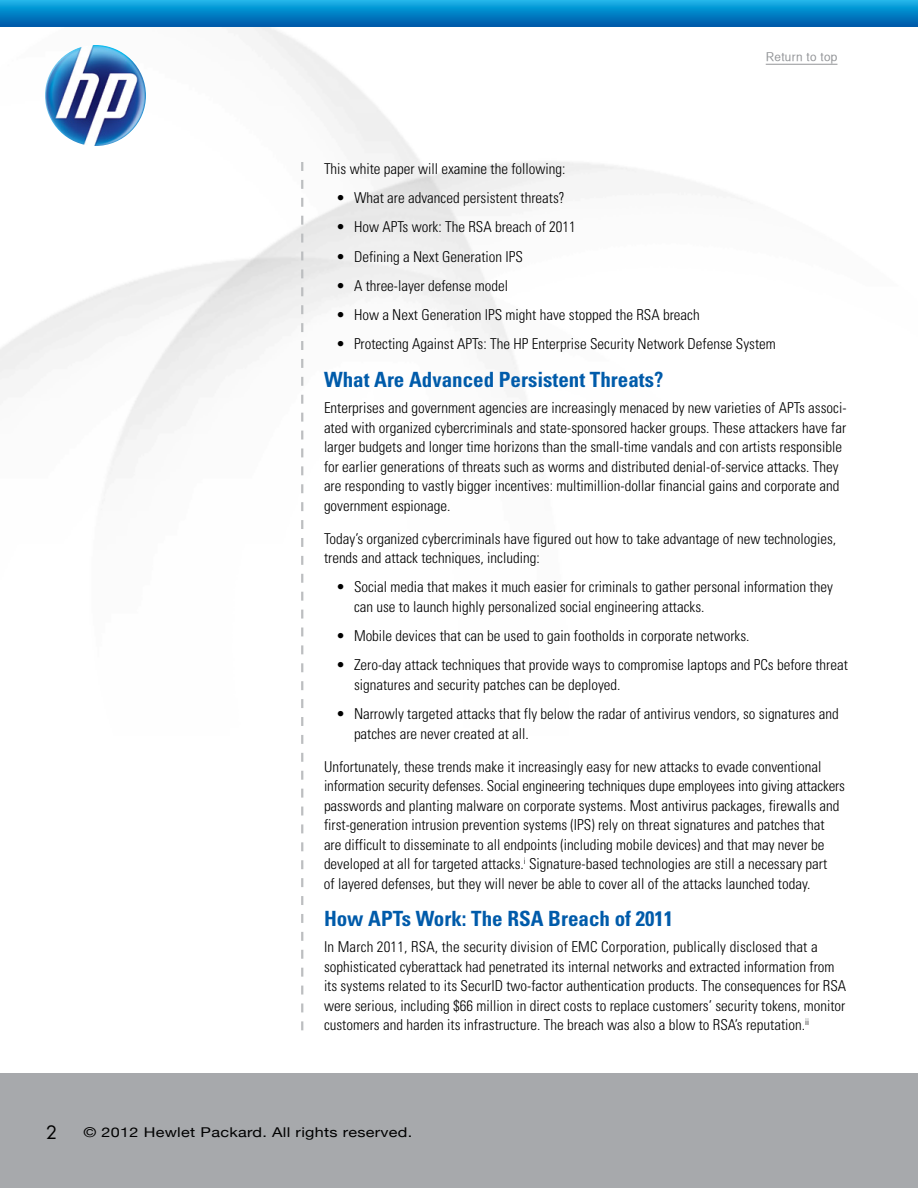
<style>
.page{position:relative;width:918px;height:1188px;background:#fff}
.page>*{position:absolute;margin:0;border:0;box-sizing:border-box;transform-origin:0 0}
.t1{font:700 condensed 21px "Univers";color:#005baa}
.t2{font:18px "Futura";color:#000}
.t3{font:300 condensed 15px/19.5px "Univers";color:#000}
.t4{font:13.5px "Helvetica Neue";letter-spacing:.02em;color:#000;scale:1.2 1}
.t5{font:12px "Helvetica CY Plain";letter-spacing:.02em;color:#939598;scale:1.2 1}
</style>
<div class="page">
<div style="left:0;top:1073px;width:918px;height:115px;background:#a7a9ac"></div>
<hr style="left:766px;top:64px;width:71px;height:1px;background:#939598">
<img style="left:45px;top:45px;width:101px;height:101px;border-radius:50px">
<svg style="left:0;top:0;width:918px;height:27px;background:#0684c7"></svg>
<svg style="left:301px;top:162px;width:2px;height:868px"></svg>
<p class="t5" style="left:766px;top:50px;width:61px">Return to top</p>
<p class="t3" style="left:324px;top:159px;width:243px">This white paper will examine the following:</p>
<p class="t3" style="left:336px;top:188px;width:230px">• What are advanced persistent threats?</p>
<p class="t3" style="left:336px;top:217px;width:241px">• How APTs work: The RSA breach of 2011</p>
<p class="t3" style="left:336px;top:247px;width:189px">• Defining a Next Generation IPS</p>
<p class="t3" style="left:336px;top:276px;width:174px">• A three-layer defense model</p>
<p class="t3" style="left:336px;top:305px;width:365px">• How a Next Generation IPS might have stopped the RSA breach</p>
<p class="t3" style="left:336px;top:334px;width:441px">• Protecting Against APTs: The HP Enterprise Security Network Defense System</p>
<h1 class="t1" style="left:324px;top:367px;width:341px">What Are Advanced Persistent Threats?</h1>
<p class="t3" style="left:324px;top:398px;width:524px">Enterprises and government agencies are increasingly menaced by new varieties of APTs associ&shy;ated with organized cybercriminals and state-sponsored hacker groups. These attackers have far larger budgets and longer time horizons than the small-time vandals and con artists responsible for earlier generations of threats such as worms and distributed denial-of-service attacks. They are responding to vastly bigger incentives: multimillion-dollar financial gains and corporate and government espionage.</p>
<p class="t3" style="left:324px;top:529px;width:514px">Today’s organized cybercriminals have figured out how to take advantage of new technologies, trends and attack techniques, including:</p>
<p class="t3" style="left:354px;top:577px;width:480px;text-indent:-18px">• Social media that makes it much easier for criminals to gather personal information they can use to launch highly personalized social engineering attacks.</p>
<p class="t3" style="left:336px;top:626px;width:415px">• Mobile devices that can be used to gain footholds in corporate networks.</p>
<p class="t3" style="left:354px;top:655px;width:495px;text-indent:-18px">• Zero-day attack techniques that provide ways to compromise laptops and PCs before threat signatures and security patches can be deployed.</p>
<p class="t3" style="left:354px;top:704px;width:486px;text-indent:-18px">• Narrowly targeted attacks that fly below the radar of antivirus vendors, so signatures and patches are never created at all.</p>
<p class="t3" style="left:324px;top:757px;width:523px">Unfortunately, these trends make it increasingly easy for new attacks to evade conventional information security defenses. Social engineering techniques dupe employees into giving attackers passwords and planting malware on corporate systems. Most antivirus packages, firewalls and first-generation intrusion prevention systems (IPS) rely on threat signatures and patches that are difficult to disseminate to all endpoints (including mobile devices) and that may never be developed at all for targeted attacks.<sup>i</sup> Signature-based technologies are still a necessary part<br>of layered defenses, but they will never be able to cover all of the attacks launched today.</p>
<h1 class="t1" style="left:324px;top:906px;width:351px">How APTs Work: The RSA Breach of 2011</h1>
<p class="t3" style="left:324px;top:937px;width:524px">In March 2011, RSA, the security division of EMC Corporation, publically disclosed that a sophisticated cyberattack had penetrated its internal networks and extracted information from its systems related to its SecurID two-factor authentication products. The consequences for RSA were serious, including $66 million in direct costs to replace customers’ security tokens, monitor customers and harden its infrastructure. The breach was also a blow to RSA’s reputation.<sup>ii</sup></p>
<p class="t2" style="left:46px;top:1120px;width:13px">2</p>
<p class="t4" style="left:83px;top:1124px;width:276px">© 2012 Hewlet Packard. All rights reserved.</p>
</div>
